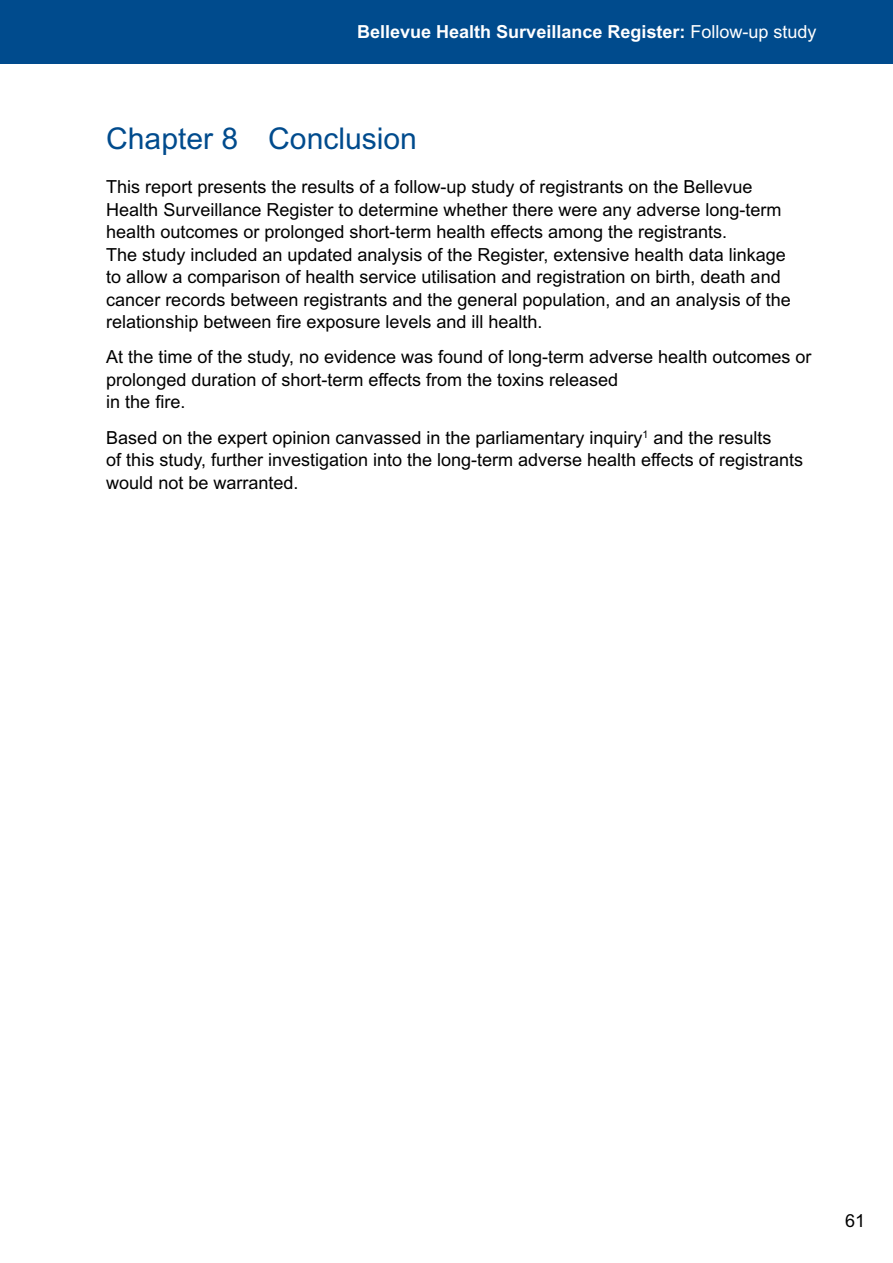
<style>
.page{position:relative;width:893px;height:1263px;background:#fff}
.page>*{position:absolute;margin:0;border:0;box-sizing:border-box;transform-origin:0 0}
.t1{font:30px "Arial MT Std";color:#004b8d}
.t2{font:18px/22.5px "Arial MT Std";color:#000}
.t3{font:700 18px "Arial MT Std";color:#fff}
.s1{font-weight:400}
</style>
<div class="page">
<div style="left:0;top:0;width:893px;height:64px;background:#004b8d"></div>
<p class="t3" style="left:357px;top:22px;width:461px">Bellevue Health Surveillance Register: <span class="s1">Follow-up study</span></p>
<h1 class="t1" style="left:106px;top:122px;width:312px">Chapter 8 Conclusion</h1>
<p class="t2" style="left:106px;top:175px;width:686px">This report presents the results of a follow-up study of registrants on the Bellevue Health Surveillance Register to determine whether there were any adverse long-term health outcomes or prolonged short-term health effects among the registrants.<br>The study included an updated analysis of the Register, extensive health data linkage to allow a comparison of health service utilisation and registration on birth, death and cancer records between registrants and the general population, and an analysis of the relationship between fire exposure levels and ill health.</p>
<p class="t2" style="left:106px;top:346px;width:707px">at the time of the study, no evidence was found of long-term adverse health outcomes or prolonged duration of short-term effects from the toxins released<br>in the fire.</p>
<p class="t2" style="left:106px;top:426px;width:698px">Based on the expert opinion canvassed in the parliamentary inquiry<sup>1</sup> and the results<br>of this study, further investigation into the long-term adverse health effects of registrants would not be warranted.</p>
<p class="t2" style="left:845px;top:1209px;width:22px">61</p>
</div>
